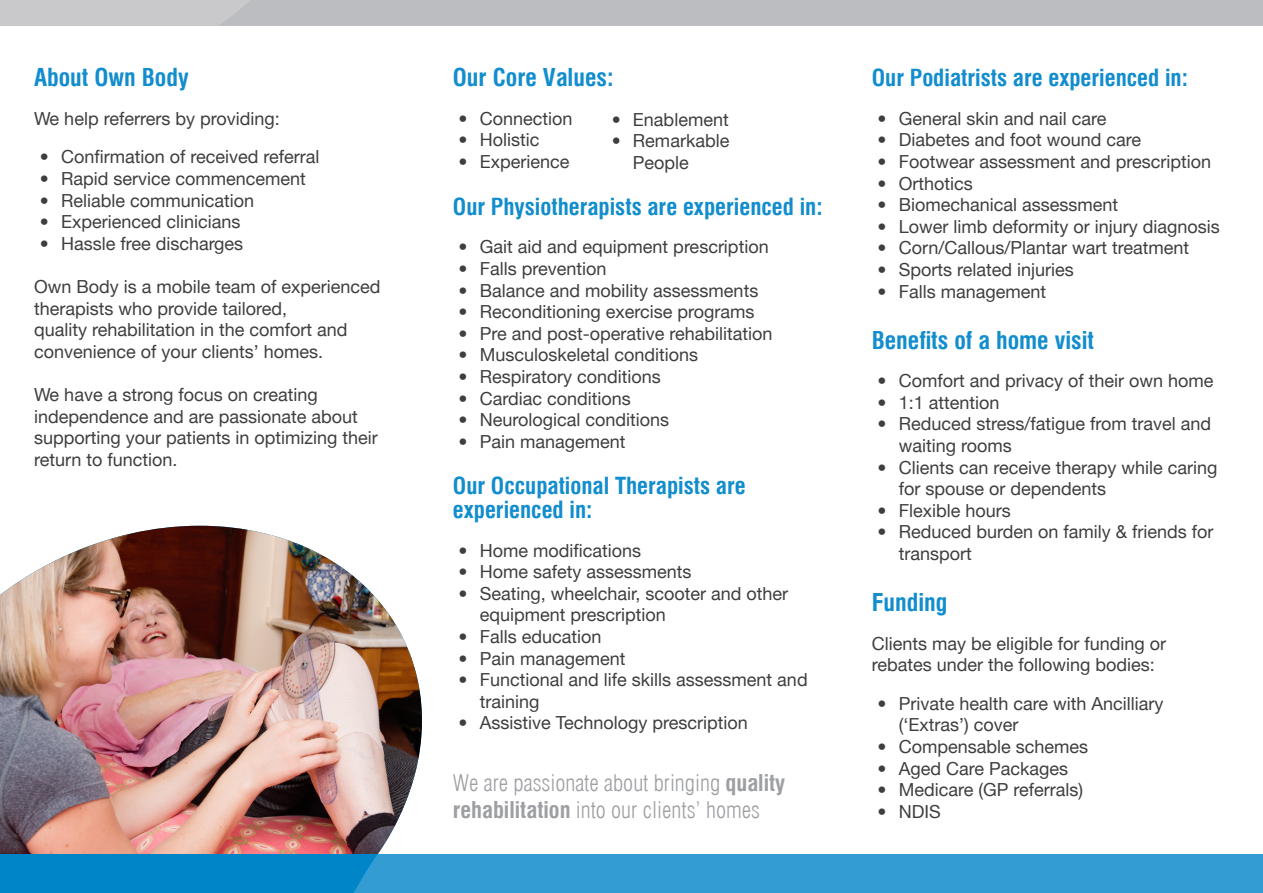
<style>
.page{position:relative;width:1263px;height:893px;background:#fff}
.page>*{position:absolute;margin:0;border:0;box-sizing:border-box;transform-origin:0 0}
.heading_one{font:700 condensed 24px "Swiss 721 BT";color:#128dcd}
.heading_one-2{font:700 condensed 22.95px/24px "Swiss 721 BT";color:#128dcd}
.heading_one-3{font:300 condensed 22.5px/27px "Swiss 721 BT";color:#9d9fa2}
.t1{font:18px/21.6px "Helvetica Neue";color:#3e3e3f}
.s1{font-weight:700}
</style>
<div class="page">
<div style="left:0;top:0;width:1263px;height:26px;background:#bcbdc0"></div>
<div style="left:0;top:0;width:250px;height:26px;background:#c9c9cc"></div>
<img style="left:0;top:526px;width:235px;height:329px">
<div style="left:0;top:855px;width:1263px;height:38px;background:#0085c9"></div>
<svg style="left:232px;top:528px;width:1031px;height:365px"></svg>
<p class="heading_one" style="left:34px;top:63px;width:156px">About Own Body</p>
<p class="t1" style="left:34px;top:107px;width:247px">We help referrers by providing:</p>
<p class="t1" style="left:40px;top:146px;width:281px">• Confirmation of received referral</p>
<p class="t1" style="left:40px;top:167px;width:268px">• Rapid service commencement</p>
<p class="t1" style="left:40px;top:189px;width:216px">• Reliable communication</p>
<p class="t1" style="left:40px;top:211px;width:202px">• Experienced clinicians</p>
<p class="t1" style="left:40px;top:232px;width:205px">• Hassle free discharges</p>
<p class="t1" style="left:34px;top:275px;width:348px">Own Body is a mobile team of experienced therapists who provide tailored,</p>
<p class="t1" style="left:34px;top:319px;width:315px">quality rehabilitation in the comfort and convenience of your clients’ homes.</p>
<p class="t1" style="left:34px;top:383px;width:345px">We have a strong focus on creating independence and are passionate about supporting your patients in optimizing their return to function.</p>
<p class="heading_one" style="left:453px;top:63px;width:162px">Our Core Values:</p>
<p class="t1" style="left:459px;top:107px;width:115px">• Connection</p>
<p class="t1" style="left:459px;top:129px;width:82px">• Holistic</p>
<p class="t1" style="left:459px;top:150px;width:112px">• Experience</p>
<p class="heading_one-2" style="left:453px;top:194px;width:371px">Our Physiotherapists are experienced in:</p>
<p class="t1" style="left:459px;top:236px;width:312px">• Gait aid and equipment prescription</p>
<p class="t1" style="left:459px;top:257px;width:149px">• Falls prevention</p>
<p class="t1" style="left:459px;top:279px;width:301px">• Balance and mobility assessments</p>
<p class="t1" style="left:459px;top:301px;width:297px">• Reconditioning exercise programs</p>
<p class="t1" style="left:459px;top:322px;width:315px">• Pre and post-operative rehabilitation</p>
<p class="t1" style="left:459px;top:344px;width:241px">• Musculoskeletal conditions</p>
<p class="t1" style="left:459px;top:365px;width:204px">• Respiratory conditions</p>
<p class="t1" style="left:459px;top:387px;width:174px">• Cardiac conditions</p>
<p class="t1" style="left:459px;top:409px;width:212px">• Neurological conditions</p>
<p class="t1" style="left:459px;top:430px;width:168px">• Pain management</p>
<p class="heading_one-2" style="left:453px;top:474px;width:294px">Our Occupational Therapists are experienced in:</p>
<p class="t1" style="left:459px;top:539px;width:184px">• Home modifications</p>
<p class="t1" style="left:459px;top:561px;width:234px">• Home safety assessments</p>
<p class="t1" style="left:480px;top:582px;width:310px;text-indent:-21px">• Seating, wheelchair, scooter and other equipment prescription</p>
<p class="t1" style="left:459px;top:626px;width:144px">• Falls education</p>
<p class="t1" style="left:459px;top:647px;width:168px">• Pain management</p>
<p class="t1" style="left:480px;top:669px;width:329px;text-indent:-21px">• Functional and life skills assessment and training</p>
<p class="t1" style="left:459px;top:712px;width:291px">• Assistive Technology prescription</p>
<p class="t1" style="left:612px;top:108px;width:118px">• Enablement</p>
<p class="t1" style="left:633px;top:130px;width:98px;text-indent:-21px">• Remarkable<br>People</p>
<p class="heading_one-3" style="left:453px;top:769px;width:334px">We are passionate about bringing <span class="s1">quality rehabilitation</span> into our clients’ homes</p>
<p class="heading_one-2" style="left:872px;top:66px;width:318px">Our Podiatrists are experienced in:</p>
<p class="t1" style="left:877px;top:107px;width:230px">• General skin and nail care</p>
<p class="t1" style="left:877px;top:129px;width:265px">• Diabetes and foot wound care</p>
<p class="t1" style="left:877px;top:150px;width:335px">• Footwear assessment and prescription</p>
<p class="t1" style="left:877px;top:172px;width:97px">• Orthotics</p>
<p class="t1" style="left:877px;top:194px;width:242px">• Biomechanical assessment</p>
<p class="t1" style="left:877px;top:215px;width:344px">• Lower limb deformity or injury diagnosis</p>
<p class="t1" style="left:877px;top:237px;width:313px">• Corn/Callous/Plantar wart treatment</p>
<p class="t1" style="left:877px;top:258px;width:198px">• Sports related injuries</p>
<p class="t1" style="left:877px;top:280px;width:170px">• Falls management</p>
<p class="heading_one" style="left:872px;top:325px;width:224px">Benefits of a home visit</p>
<p class="t1" style="left:877px;top:370px;width:337px">• Comfort and privacy of their own home</p>
<p class="t1" style="left:877px;top:391px;width:123px">• 1:1 attention</p>
<p class="t1" style="left:899px;top:413px;width:314px;text-indent:-21px">• Reduced stress/fatigue from travel and waiting rooms</p>
<p class="t1" style="left:899px;top:456px;width:320px;text-indent:-21px">• Clients can receive therapy while caring for spouse or dependents</p>
<p class="t1" style="left:877px;top:499px;width:135px">• Flexible hours</p>
<p class="t1" style="left:899px;top:521px;width:316px;text-indent:-21px">• Reduced burden on family &amp; friends for transport</p>
<p class="heading_one" style="left:872px;top:588px;width:77px">Funding</p>
<p class="t1" style="left:872px;top:632px;width:296px">Clients may be eligible for funding or rebates under the following bodies:</p>
<p class="t1" style="left:899px;top:692px;width:266px;text-indent:-21px">• Private health care with Ancilliary (‘Extras’) cover</p>
<p class="t1" style="left:877px;top:736px;width:212px">• Compensable schemes</p>
<p class="t1" style="left:877px;top:757px;width:192px">• Aged Care Packages</p>
<p class="t1" style="left:877px;top:779px;width:207px">• Medicare (GP referrals)</p>
<p class="t1" style="left:877px;top:800px;width:65px">• NDIS</p>
</div>
